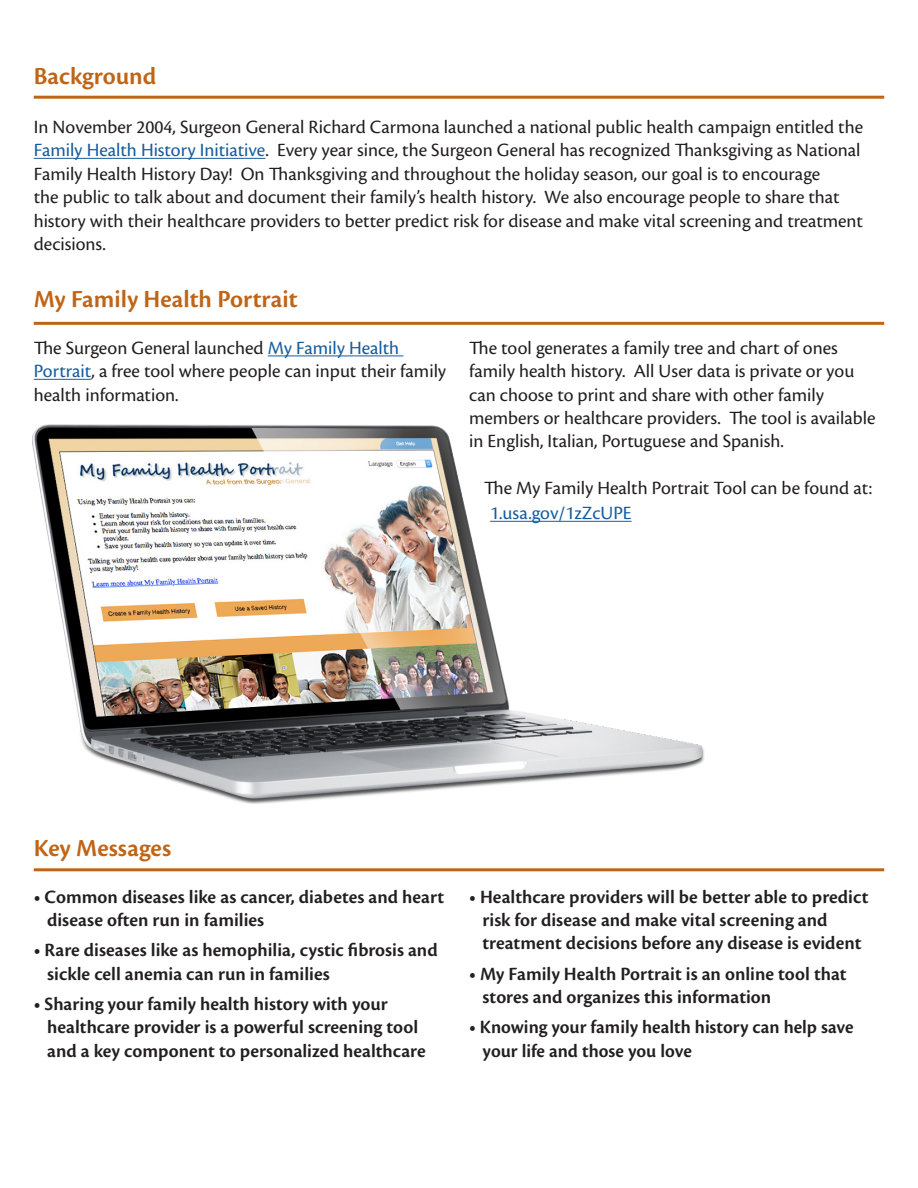
<style>
.page{position:relative;width:918px;height:1188px;background:#fff}
.page>*{position:absolute;margin:0;border:0;box-sizing:border-box;transform-origin:0 0}
.t1{font:600 25.5px "Cronos Pro";color:#c06416}
.t2{font:19.5px/23.4px "Cronos Pro";color:#231f20}
.t3{font:600 19.5px/23.4px "Cronos Pro";color:#231f20}
.t4{font:19.5px "Cronos Pro";color:#175d9e}
.s1{color:#175d9e}
</style>
<div class="page">
<hr style="left:268px;top:355px;width:135px;height:1px;background:#175d9e">
<hr style="left:34px;top:379px;width:58px;height:1px;background:#175d9e">
<img style="left:32px;top:424px;width:672px;height:380px">
<hr style="left:34px;top:158px;width:231px;height:1px;background:#175d9e">
<hr style="left:490px;top:521px;width:142px;height:1px;background:#175d9e">
<hr style="left:34px;top:96px;width:850px;height:3px;background:#c06416">
<hr style="left:34px;top:322px;width:850px;height:3px;background:#c06416">
<hr style="left:34px;top:868px;width:850px;height:3px;background:#c06416">
<h1 class="t1" style="left:34px;top:62px;width:124px">Background</h1>
<p class="t2" style="left:34px;top:115px;width:831px">In November 2004, Surgeon General Richard Carmona launched a national public health campaign entitled the <span class="s1">Family Health History Initiative</span>. Every year since, the Surgeon General has recognized Thanksgiving as National Family Health History Day! On Thanksgiving and throughout the holiday season, our goal is to encourage<br>the public to talk about and document their family’s health history. We also encourage people to share that history with their healthcare providers to better predict risk for disease and make vital screening and treatment decisions.</p>
<h1 class="t1" style="left:34px;top:285px;width:265px">My Family Health Portrait</h1>
<p class="t2" style="left:34px;top:336px;width:414px">The Surgeon General launched <span class="s1">My Family Health<br>Portrait</span>, a free tool where people can input their family health information.</p>
<p class="t2" style="left:469px;top:336px;width:408px">The tool generates a family tree and chart of ones family health history. All User data is private or you can choose to print and share with other family members or healthcare providers. The tool is available in English, Italian, Portuguese and Spanish.</p>
<p class="t2" style="left:484px;top:476px;width:389px">The My Family Health Portrait Tool can be found at:</p>
<p class="t4" style="left:490px;top:502px;width:143px">1.usa.gov/1zZcUPE</p>
<h1 class="t1" style="left:34px;top:833px;width:139px">Key Messages</h1>
<p class="t3" style="left:47px;top:885px;width:399px;text-indent:-14px">• Common diseases like as cancer, diabetes and heart disease often run in families</p>
<p class="t3" style="left:47px;top:939px;width:392px;text-indent:-14px">• Rare diseases like as hemophilia, cystic fibrosis and sickle cell anemia can run in families</p>
<p class="t3" style="left:47px;top:992px;width:380px;text-indent:-14px">• Sharing your family health history with your healthcare provider is a powerful screening tool and a key component to personalized healthcare</p>
<p class="t3" style="left:483px;top:885px;width:387px;text-indent:-14px">• Healthcare providers will be better able to predict risk for disease and make vital screening and treatment decisions before any disease is evident</p>
<p class="t3" style="left:483px;top:962px;width:366px;text-indent:-14px">• My Family Health Portrait is an online tool that stores and organizes this information</p>
<p class="t3" style="left:483px;top:1016px;width:373px;text-indent:-14px">• Knowing your family health history can help save your life and those you love</p>
</div>
